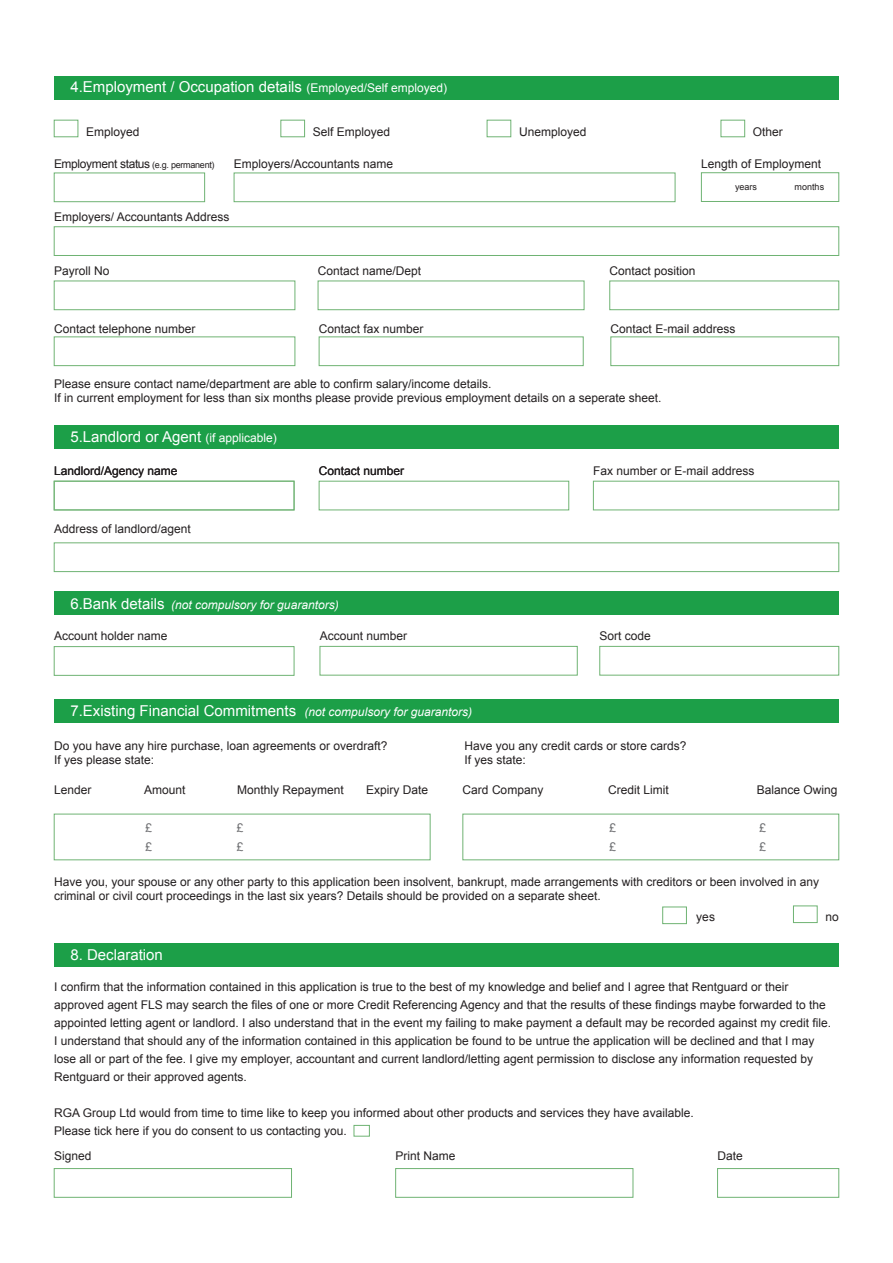
<style>
.page{position:relative;width:893px;height:1263px;background:#fff}
.page>*{position:absolute;margin:0;border:0;box-sizing:border-box;transform-origin:0 0}
.t1{font:15px "Arial";color:#fff}
.t2{font:12px/18px "Arial";color:#231f20}
.t3{font:italic 12px "Arial";color:#fff}
.t4{font:12px "Arial";letter-spacing:-.03em;color:#231f20}
.t5{font:12px "Arial";color:#6c6d70}
.t6{font:9px "Arial";color:#231f20}
.s1{font-size:12px}
.s2{font-size:9px}
.s3{font-style:normal;font-size:15px}
.s4{font-style:italic;font-size:12px}
</style>
<div class="page">
<div style="left:54px;top:425px;width:785px;height:23px;background:#1c9f48"></div>
<div style="left:54px;top:591px;width:785px;height:24px;background:#1c9f48"></div>
<div style="left:54px;top:543px;width:785px;height:29px;border:1px solid #6fb373"></div>
<div style="left:54px;top:646px;width:240px;height:29px;border:1px solid #6fb373"></div>
<div style="left:319px;top:481px;width:250px;height:29px;border:1px solid #6fb373"></div>
<div style="left:593px;top:481px;width:246px;height:29px;border:1px solid #6fb373"></div>
<div style="left:320px;top:646px;width:257px;height:29px;border:1px solid #6fb373"></div>
<div style="left:600px;top:646px;width:239px;height:29px;border:1px solid #6fb373"></div>
<div style="left:54px;top:481px;width:240px;height:29px;border:1px solid #6fb373"></div>
<div style="left:54px;top:76px;width:785px;height:23px;background:#1c9f48"></div>
<div style="left:54px;top:173px;width:151px;height:29px;border:1px solid #6fb373"></div>
<div style="left:54px;top:281px;width:241px;height:29px;border:1px solid #6fb373"></div>
<div style="left:54px;top:227px;width:785px;height:29px;border:1px solid #6fb373"></div>
<div style="left:54px;top:337px;width:241px;height:29px;border:1px solid #6fb373"></div>
<div style="left:234px;top:173px;width:441px;height:29px;border:1px solid #6fb373"></div>
<div style="left:318px;top:281px;width:266px;height:29px;border:1px solid #6fb373"></div>
<div style="left:610px;top:281px;width:229px;height:29px;border:1px solid #6fb373"></div>
<div style="left:319px;top:337px;width:264px;height:29px;border:1px solid #6fb373"></div>
<div style="left:611px;top:337px;width:228px;height:29px;border:1px solid #6fb373"></div>
<div style="left:54px;top:120px;width:24px;height:17px;border:1px solid #6fb373"></div>
<div style="left:281px;top:120px;width:24px;height:17px;border:1px solid #6fb373"></div>
<div style="left:721px;top:120px;width:24px;height:17px;border:1px solid #6fb373"></div>
<div style="left:487px;top:120px;width:24px;height:17px;border:1px solid #6fb373"></div>
<div style="left:54px;top:943px;width:785px;height:23px;background:#1c9f48"></div>
<div style="left:54px;top:1168px;width:238px;height:29px;border:1px solid #6fb373"></div>
<div style="left:701px;top:173px;width:138px;height:29px;border:1px solid #6fb373"></div>
<div style="left:54px;top:699px;width:785px;height:24px;background:#1c9f48"></div>
<div style="left:54px;top:814px;width:376px;height:46px;border:1px solid #6fb373"></div>
<div style="left:463px;top:814px;width:376px;height:46px;border:1px solid #6fb373"></div>
<div style="left:793px;top:906px;width:24px;height:17px;border:1px solid #6fb373"></div>
<div style="left:662px;top:907px;width:25px;height:17px;border:1px solid #6fb373"></div>
<div style="left:395px;top:1168px;width:238px;height:29px;border:1px solid #6fb373"></div>
<div style="left:717px;top:1168px;width:122px;height:29px;border:1px solid #6fb373"></div>
<div style="left:354px;top:1125px;width:16px;height:11px;border:1px solid #6fb373"></div>
<p class="t1" style="left:70px;top:78px;width:378px">4.Employment / Occupation details <span class="s1">(Employed/Self employed)</span></p>
<p class="t2" style="left:86px;top:123px;width:55px">Employed</p>
<p class="t2" style="left:313px;top:123px;width:79px">Self Employed</p>
<p class="t2" style="left:519px;top:123px;width:69px">Unemployed</p>
<p class="t2" style="left:753px;top:123px;width:32px">Other</p>
<p class="t4" style="left:54px;top:157px;width:162px">Employment status <span class="s2">(e.g. permanent)</span></p>
<p class="t2" style="left:234px;top:154px;width:161px">Employers/Accountants name</p>
<p class="t2" style="left:701px;top:154px;width:122px">Length of Employment</p>
<p class="t6" style="left:735px;top:182px;width:24px">years</p>
<p class="t6" style="left:795px;top:182px;width:31px">months</p>
<p class="t2" style="left:54px;top:208px;width:177px">Employers/ Accountants Address</p>
<p class="t2" style="left:54px;top:261px;width:57px">Payroll No</p>
<p class="t2" style="left:54px;top:319px;width:143px">Contact telephone number</p>
<p class="t2" style="left:318px;top:261px;width:105px">Contact name/Dept</p>
<p class="t2" style="left:610px;top:261px;width:88px">Contact position</p>
<p class="t2" style="left:319px;top:319px;width:106px">Contact fax number</p>
<p class="t2" style="left:611px;top:319px;width:126px">Contact E-mail address</p>
<p class="t2" style="left:54px;top:376px;width:609px;line-height:14.4px">Please ensure contact name/department are able to confirm salary/income details.<br>If in current employment for less than six months please provide previous employment details on a seperate sheet.</p>
<p class="t1" style="left:70px;top:428px;width:208px">5.Landlord or Agent <span class="s1">(if applicable)</span></p>
<p class="t2" style="left:54px;top:462px;width:125px">Landlord/Agency name</p>
<p class="t2" style="left:54px;top:520px;width:138px">Address of landlord/agent</p>
<p class="t2" style="left:319px;top:462px;width:87px">Contact number</p>
<p class="t2" style="left:593px;top:462px;width:163px">Fax number or E-mail address</p>
<p class="t3" style="left:70px;top:598px;width:270px"><span class="s3">6.Bank details</span> (not compulsory for guarantors)</p>
<p class="t2" style="left:54px;top:627px;width:115px">Account holder name</p>
<p class="t2" style="left:320px;top:627px;width:89px">Account number</p>
<p class="t2" style="left:600px;top:627px;width:53px">Sort code</p>
<p class="t1" style="left:70px;top:702px;width:403px">7.Existing Financial Commitments <span class="s4">(not compulsory for guarantors)</span></p>
<p class="t2" style="left:54px;top:738px;width:335px;line-height:14.4px">Do you have any hire purchase, loan agreements or overdraft?<br>If yes please state:</p>
<p class="t2" style="left:464px;top:738px;width:224px;line-height:14.4px">Have you any credit cards or store cards?<br>If yes state:</p>
<p class="t2" style="left:54px;top:781px;width:39px">Lender</p>
<p class="t2" style="left:144px;top:781px;width:43px">Amount</p>
<p class="t2" style="left:237px;top:781px;width:108px">Monthly Repayment</p>
<p class="t2" style="left:366px;top:781px;width:64px">Expiry Date</p>
<p class="t2" style="left:463px;top:781px;width:82px">Card Company</p>
<p class="t2" style="left:608px;top:781px;width:62px">Credit Limit</p>
<p class="t2" style="left:757px;top:781px;width:82px">Balance Owing</p>
<p class="t5" style="left:145px;top:820px;width:8px">£</p>
<p class="t5" style="left:237px;top:820px;width:8px">£</p>
<p class="t5" style="left:145px;top:840px;width:8px">£</p>
<p class="t5" style="left:237px;top:840px;width:8px">£</p>
<p class="t5" style="left:609px;top:820px;width:8px">£</p>
<p class="t5" style="left:759px;top:820px;width:8px">£</p>
<p class="t5" style="left:609px;top:840px;width:8px">£</p>
<p class="t5" style="left:759px;top:840px;width:8px">£</p>
<p class="t2" style="left:54px;top:874px;width:767px;line-height:14.4px">Have you, your spouse or any other party to this application been insolvent, bankrupt, made arrangements with creditors or been involved in any criminal or civil court proceedings in the last six years? Details should be provided on a separate sheet.</p>
<p class="t2" style="left:696px;top:907px;width:20px">yes</p>
<p class="t2" style="left:825px;top:908px;width:15px">no</p>
<p class="t1" style="left:70px;top:946px;width:94px">8. Declaration</p>
<p class="t2" style="left:54px;top:978px;width:779px">I confirm that the information contained in this application is true to the best of my knowledge and belief and I agree that Rentguard or their approved agent FLS may search the files of one or more Credit Referencing Agency and that the results of these findings maybe forwarded to the appointed letting agent or landlord. I also understand that in the event my failing to make payment a default may be recorded against my credit file.<br>I understand that should any of the information contained in this application be found to be untrue the application will be declined and that I may lose all or part of the fee. I give my employer, accountant and current landlord/letting agent permission to disclose any information requested by Rentguard or their approved agents.</p>
<p class="t2" style="left:54px;top:1104px;width:641px">RGA Group Ltd would from time to time like to keep you informed about other products and services they have available.<br>Please tick here if you do consent to us contacting you.</p>
<p class="t2" style="left:54px;top:1147px;width:39px">Signed</p>
<p class="t2" style="left:395px;top:1147px;width:62px">Print Name</p>
<p class="t2" style="left:717px;top:1147px;width:27px">Date</p>
</div>
